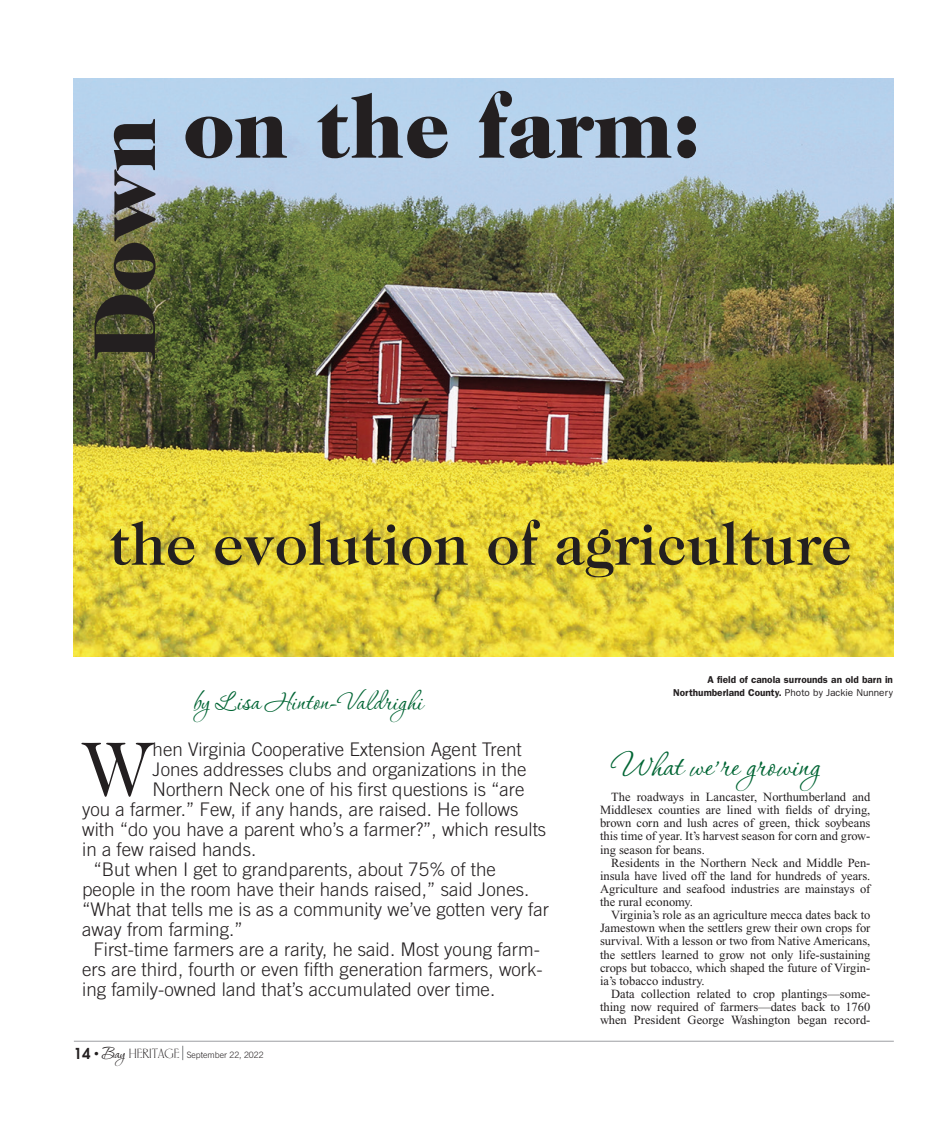
<style>
.page{position:relative;width:934px;height:1144px;background:#fff}
.page>*{position:absolute;margin:0;border:0;box-sizing:border-box;transform-origin:0 0}
.t1{font:900 88.75px "Caslon Two Twenty Four";color:#231f20}
.t2{font:77.62px "Caslon Two Twenty Four";color:#231f20}
.t3{font:500 60px "Caslon Two Twenty Four";color:#231f20}
.t4{font:39.62px "Corinthia";color:#006534}
.t5{font:32.5px "Corinthia";color:#006534}
.t6{font:300 18.75px "Trade Gothic";color:#231f20}
.t7{font:12.5px/13.1px "Times New Roman";color:#231f20;text-align:justify}
.t8{font:600 10px/13.1px "Franklin Gothic";color:#231f20;text-align:right}
.t9{font:300 8.75px "Trade Gothic";color:#231f20}
.s1{font-family:"Avant Garde";font-weight:600;font-size:15px}
.s2{font-family:"Papyrus Plain";font-weight:400;font-size:13.75px}
.s3{font-family:"Corinthia";font-weight:400;font-size:20px}
.s4{font-family:"Carlton Let Plain";font-weight:400;font-size:13.75px}
.s5{font-weight:400}
</style>
<div class="page">
<svg style="left:182px;top:1045px;width:1px;height:15px"></svg>
<hr style="left:74px;top:1040px;width:820px;height:1px;background:#b0b1b5">
<img style="left:74px;top:79px;width:820px;height:577px">
<h1 class="t1" style="left:73px;top:361px;width:245px;rotate:-90deg">Down</h1>
<h1 class="t1" style="left:183px;top:75px;width:518px">on the farm:</h1>
<h3 class="t3" style="left:108px;top:509px;width:744px">the evolution of agriculture</h3>
<h3 class="t5" style="left:193px;top:685px;width:231px">by Lisa Hinton-Valdrighi</h3>
<h2 class="t2" style="left:82px;top:724px;width:72px">W</h2>
<h3 class="t6" style="left:153px;top:737px;width:371px">hen Virginia Cooperative Extension Agent Trent</h3>
<h3 class="t6" style="left:153px;top:757px;width:375px">Jones addresses clubs and organizations in the</h3>
<h3 class="t6" style="left:153px;top:777px;width:373px">Northern Neck one of his first questions is “are</h3>
<h3 class="t6" style="left:82px;top:797px;width:438px">you a farmer.” Few, if any hands, are raised. He follows</h3>
<h3 class="t6" style="left:82px;top:817px;width:465px">with “do you have a parent who’s a farmer?”, which results</h3>
<h3 class="t6" style="left:82px;top:837px;width:175px">in a few raised hands.</h3>
<h3 class="t6" style="left:93px;top:857px;width:404px">“But when I get to grandparents, about 75% of the</h3>
<h3 class="t6" style="left:82px;top:877px;width:448px">people in the room have their hands raised,” said Jones.</h3>
<h3 class="t6" style="left:82px;top:897px;width:468px">“What that tells me is as a community we’ve gotten very far</h3>
<h3 class="t6" style="left:82px;top:917px;width:162px">away from farming.”</h3>
<h3 class="t6" style="left:93px;top:937px;width:448px">First-time farmers are a rarity, he said. Most young farm-</h3>
<h3 class="t6" style="left:82px;top:957px;width:462px">ers are third, fourth or even fifth generation farmers, work-</h3>
<h3 class="t6" style="left:82px;top:977px;width:414px">ing family-owned land that’s accumulated over time.</h3>
<p class="t9" style="left:74px;top:1049px;width:191px"><span class="s1">14</span> <span class="s2">•</span> <span class="s3">Bay</span> <span class="s4">HERITAGE</span> September 22, 2022</p>
<p class="t8" style="left:673px;top:672px;width:221px">A field of canola surrounds an old barn in<br>Northumberland County. <span class="s5">Photo by Jackie Nunnery</span></p>
<h3 class="t4" style="left:611px;top:745px;width:211px">What we’re growing</h3>
<p class="t7" style="left:600px;top:790px;width:272px;text-indent:11px">The roadways in Lancaster, Northumberland and Middlesex counties are lined with fields of drying, brown corn and lush acres of green, thick soybeans this time of year. It’s harvest season for corn and grow&shy;ing season for beans.</p>
<p class="t7" style="left:600px;top:856px;width:272px;text-indent:11px">Residents in the Northern Neck and Middle Pen&shy;insula have lived off the land for hundreds of years.<br>Agriculture and seafood industries are mainstays of the rural economy.</p>
<p class="t7" style="left:600px;top:908px;width:272px;text-indent:11px">Virginia’s role as an agriculture mecca dates back to Jamestown when the settlers grew their own crops for survival. With a lesson or two from Native Americans, the settlers learned to grow not only life-sustaining crops but tobacco, which shaped the future of Virgin&shy;ia’s tobacco industry.</p>
<p class="t7" style="left:600px;top:987px;width:272px;text-indent:11px">Data collection related to crop plantings—some&shy;thing now required of farmers—dates back to 1760 when President George Washington began record-</p>
</div>
